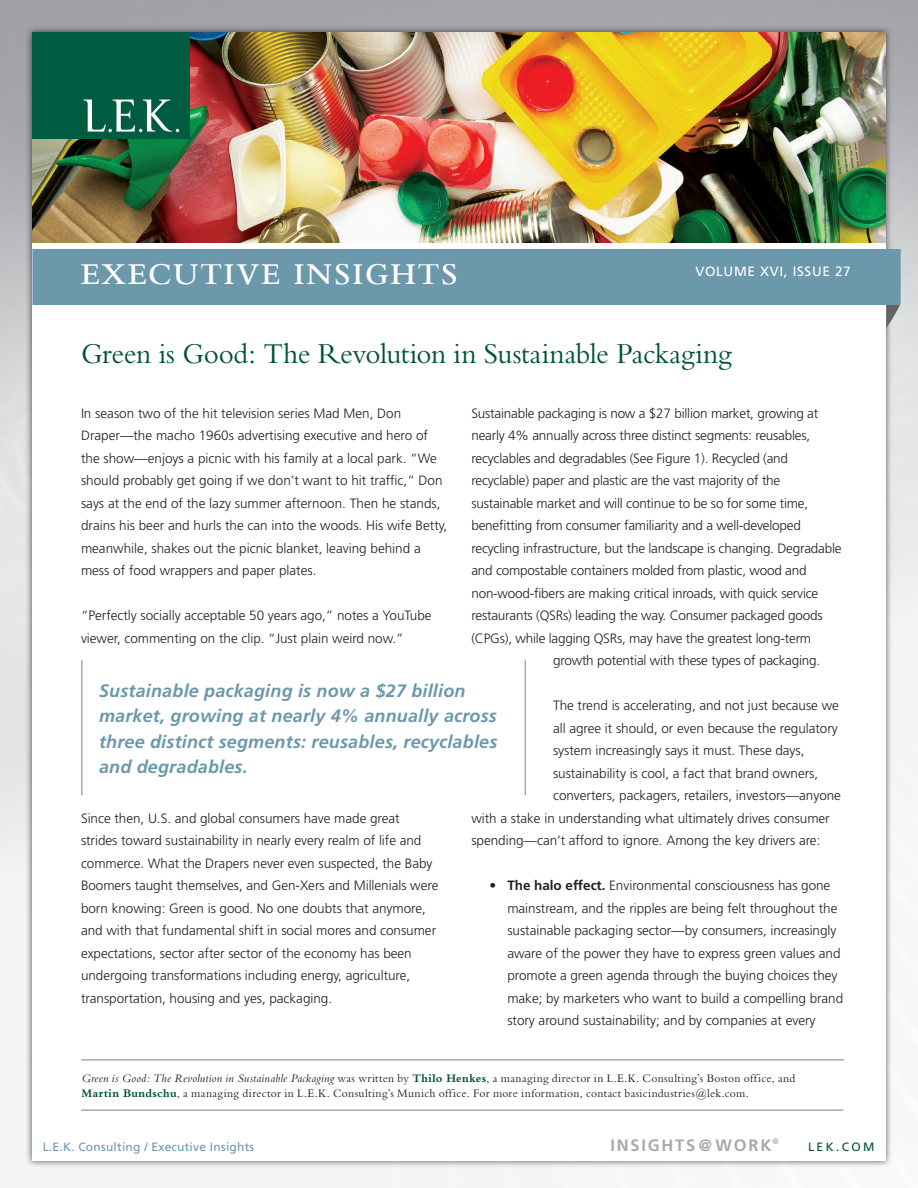
<style>
.page{position:relative;width:918px;height:1188px;background:#fff}
.page>*{position:absolute;margin:0;border:0;box-sizing:border-box;transform-origin:0 0}
.in_blue_band_top{font:600 31.5px "Bembo Std";letter-spacing:.06em;color:#fff}
.body_copy{font:30px "Bembo";letter-spacing:-.01em;color:#00523c}
.t1{font:italic 700 18px/25.5px "Frutiger";letter-spacing:.01em;color:#6c98ac}
.ad_text{font:700 16.5px "Frutiger";letter-spacing:.11em;color:#a8a9ad}
.body_copy-2{font:300 13.5px/22.5px "Frutiger";letter-spacing:-.005em;color:#231f20}
.t2{font:13.5px "Frutiger";letter-spacing:.05em;color:#fff}
.t3{font:12px/14.4px "Bembo";letter-spacing:.03em;color:#231f20}
.t4{font:12px "Frutiger";letter-spacing:.02em;color:#6c98ac}
.t5{font:12px "Frutiger";letter-spacing:.2em;color:#00523c}
.s1{font-weight:700}
.s2{font-style:italic}
.s3{font-weight:700;color:#00523c}
</style>
<div class="page">
<div style="left:25px;top:25px;width:868px;height:1143px;background:#231f20;opacity:.75"></div>
<div style="left:32px;top:32px;width:854px;height:1129px;background:#fff"></div>
<svg style="left:886px;top:304px;width:15px;height:25px"></svg>
<div style="left:32px;top:249px;width:869px;height:55px;background:#6c98ac"></div>
<img style="left:32px;top:32px;width:854px;height:211px">
<hr style="left:81px;top:1059px;width:763px;height:2px;background:#a8a9ad">
<hr style="left:81px;top:1109px;width:762px;height:2px;background:#a8a9ad">
<div style="left:32px;top:32px;width:158px;height:107px;background:#005c41"></div>
<svg style="left:83px;top:100px;width:96px;height:32px"></svg>
<hr style="left:81px;top:660px;width:2px;height:135px;background:#a8a9ad">
<hr style="left:525px;top:660px;width:1px;height:135px;background:#a8a9ad">
<p class="in_blue_band_top" style="left:81px;top:257px;width:378px">EXECUTIVE INSIGHTS</p>
<p class="t2" style="left:695px;top:263px;width:157px">VOLUME XVI, ISSUE 27</p>
<p class="body_copy" style="left:81px;top:336px;width:652px">Green is Good: The Revolution in Sustainable Packaging</p>
<p class="body_copy-2" style="left:471px;top:402px;width:348px">Sustainable packaging is now a $27 billion market, growing at</p>
<p class="body_copy-2" style="left:471px;top:424px;width:340px">nearly 4% annually across three distinct segments: reusables,</p>
<p class="body_copy-2" style="left:471px;top:447px;width:318px">recyclables and degradables (See Figure 1). Recycled (and</p>
<p class="body_copy-2" style="left:471px;top:469px;width:310px">recyclable) paper and plastic are the vast majority of the</p>
<p class="body_copy-2" style="left:471px;top:492px;width:338px">sustainable market and will continue to be so for some time,</p>
<p class="body_copy-2" style="left:471px;top:514px;width:331px">benefitting from consumer familiarity and a well-developed</p>
<p class="body_copy-2" style="left:471px;top:537px;width:372px">recycling infrastructure, but the landscape is changing. Degradable</p>
<p class="body_copy-2" style="left:471px;top:559px;width:337px">and compostable containers molded from plastic, wood and</p>
<p class="body_copy-2" style="left:471px;top:582px;width:348px">non-wood-fibers are making critical inroads, with quick service</p>
<p class="body_copy-2" style="left:471px;top:604px;width:353px">restaurants (QSRs) leading the way. Consumer packaged goods</p>
<p class="body_copy-2" style="left:471px;top:627px;width:341px">(CPGs), while lagging QSRs, may have the greatest long-term</p>
<p class="body_copy-2" style="left:553px;top:649px;width:269px">growth potential with these types of packaging.</p>
<p class="body_copy-2" style="left:553px;top:694px;width:287px">The trend is accelerating, and not just because we</p>
<p class="body_copy-2" style="left:553px;top:717px;width:286px">all agree it should, or even because the regulatory</p>
<p class="body_copy-2" style="left:553px;top:739px;width:253px">system increasingly says it must. These days,</p>
<p class="body_copy-2" style="left:553px;top:762px;width:267px">sustainability is cool, a fact that brand owners,</p>
<p class="body_copy-2" style="left:553px;top:784px;width:290px">converters, packagers, retailers, investors—anyone</p>
<p class="body_copy-2" style="left:471px;top:807px;width:360px">with a stake in understanding what ultimately drives consumer</p>
<p class="body_copy-2" style="left:471px;top:829px;width:351px">spending—can’t afford to ignore. Among the key drivers are:</p>
<p class="body_copy-2" style="left:507px;top:874px;width:337px;text-indent:-18px">• <span class="s1">The halo effect.</span> Environmental consciousness has gone mainstream, and the ripples are being felt throughout the sustainable packaging sector—by consumers, increasingly aware of the power they have to express green values and promote a green agenda through the buying choices they make; by marketers who want to build a compelling brand story around sustainability; and by companies at every</p>
<p class="body_copy-2" style="left:81px;top:402px;width:368px">In season two of the hit television series Mad Men, Don Draper—the macho 1960s advertising executive and hero of the show—enjoys a picnic with his family at a local park. “We should probably get going if we don’t want to hit traffic,” Don says at the end of the lazy summer afternoon. Then he stands, drains his beer and hurls the can into the woods. His wife Betty, meanwhile, shakes out the picnic blanket, leaving behind a mess of food wrappers and paper plates.</p>
<p class="body_copy-2" style="left:81px;top:604px;width:352px">“Perfectly socially acceptable 50 years ago,” notes a YouTube viewer, commenting on the clip. “Just plain weird now.”</p>
<p class="t1" style="left:99px;top:678px;width:400px">Sustainable packaging is now a $27 billion market, growing at nearly 4% annually across three distinct segments: reusables, recyclables and degradables.</p>
<p class="body_copy-2" style="left:81px;top:807px;width:359px">Since then, U.S. and global consumers have made great strides toward sustainability in nearly every realm of life and commerce. What the Drapers never even suspected, the Baby Boomers taught themselves, and Gen-Xers and Millenials were born knowing: Green is good. No one doubts that anymore, and with that fundamental shift in social mores and consumer expectations, sector after sector of the economy has been undergoing transformations including energy, agriculture, transportation, housing and yes, packaging.</p>
<p class="t3" style="left:82px;top:1071px;width:715px"><span class="s2">Green is Good: The Revolution in Sustainable Packaging</span> was written by <span class="s3">Thilo Henkes</span>, a managing director in L.E.K. Consulting’s Boston office, and<br><span class="s3">Martin Bundschu</span>, a managing director in L.E.K. Consulting’s Munich office. For more information, contact basicindustries@lek.com.</p>
<p class="ad_text" style="left:610px;top:1135px;width:170px">INSIGHTS@WORK<sup>®</sup></p>
<p class="t4" style="left:43px;top:1139px;width:213px">L.E.K. Consulting / Executive Insights</p>
<p class="t5" style="left:808px;top:1139px;width:68px">LEK.COM</p>
</div>
